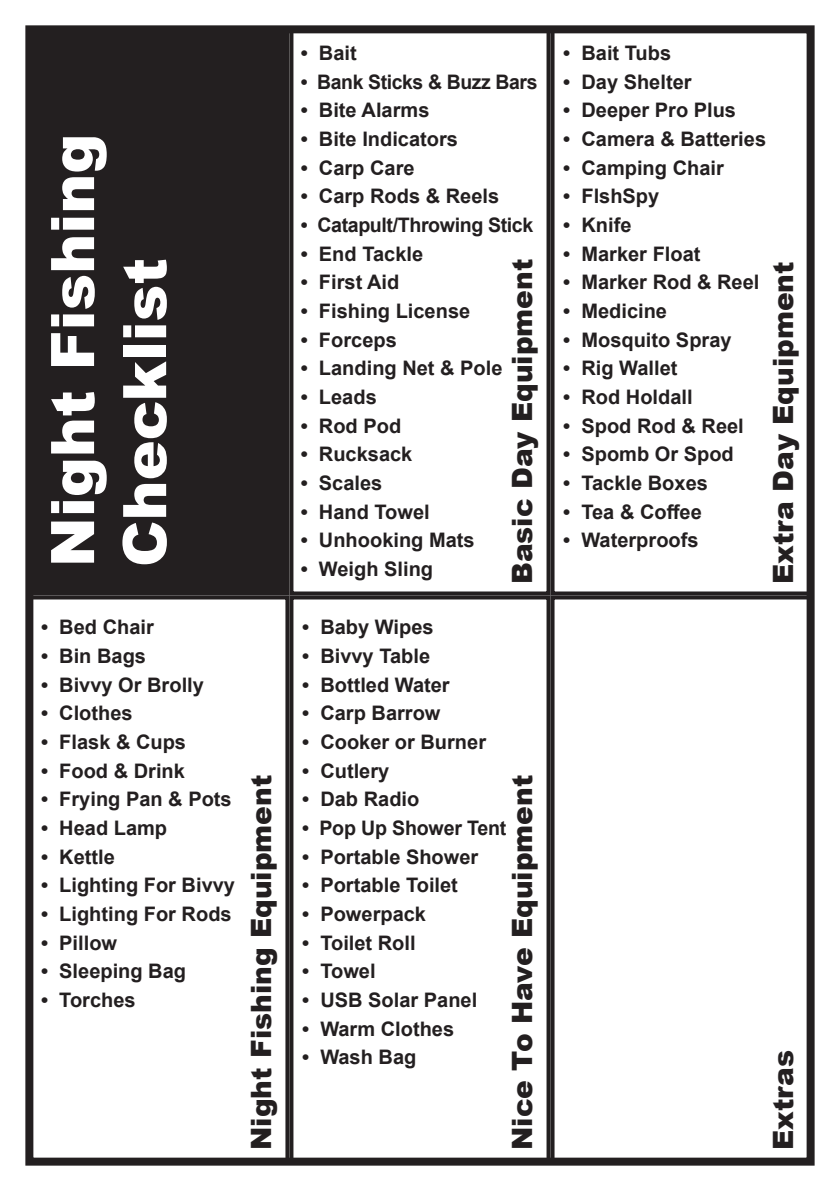
<style>
.page{position:relative;width:840px;height:1191px;background:#fff}
.page>*{position:absolute;margin:0;border:0;box-sizing:border-box;transform-origin:0 0}
.t1{font:900 60px/72px "Arial";color:#fff}
.t2{font:900 28px "Arial";color:#231f20}
.t3{font:700 20px "Arial";color:#231f20}
.t4{font:700 20px "Arial";letter-spacing:-.02em;color:#231f20}
</style>
<div class="page">
<div style="left:30px;top:30px;width:257px;height:563px;background:#231f20"></div>
<div style="left:28px;top:28px;width:261px;height:567px;border:4px solid #231f20"></div>
<div style="left:289px;top:28px;width:261px;height:567px;border:4px solid #231f20"></div>
<div style="left:550px;top:28px;width:261px;height:567px;border:4px solid #231f20"></div>
<div style="left:28px;top:595px;width:261px;height:567px;border:4px solid #231f20"></div>
<div style="left:289px;top:595px;width:261px;height:567px;border:4px solid #231f20"></div>
<div style="left:550px;top:595px;width:261px;height:567px;border:4px solid #231f20"></div>
<div style="left:25px;top:25px;width:789px;height:1140px;border:8px solid #231f20"></div>
<p class="t1" style="left:35px;top:567px;width:435px;rotate:-90deg">Night Fishing<br>Checklist</p>
<p class="t3" style="left:41px;top:613px;width:114px">• Bed Chair</p>
<p class="t3" style="left:41px;top:641px;width:106px">• Bin Bags</p>
<p class="t3" style="left:41px;top:670px;width:164px">• Bivvy Or Brolly</p>
<p class="t3" style="left:41px;top:699px;width:93px">• Clothes</p>
<p class="t3" style="left:41px;top:727px;width:146px">• Flask &amp; Cups</p>
<p class="t3" style="left:41px;top:756px;width:145px">• Food &amp; Drink</p>
<p class="t3" style="left:41px;top:785px;width:192px">• Frying Pan &amp; Pots</p>
<p class="t3" style="left:41px;top:813px;width:127px">• Head Lamp</p>
<p class="t3" style="left:41px;top:842px;width:75px">• Kettle</p>
<p class="t3" style="left:41px;top:871px;width:195px">• Lighting For Bivvy</p>
<p class="t3" style="left:41px;top:900px;width:192px">• Lighting For Rods</p>
<p class="t3" style="left:41px;top:928px;width:77px">• Pillow</p>
<p class="t3" style="left:41px;top:957px;width:146px">• Sleeping Bag</p>
<p class="t3" style="left:41px;top:986px;width:96px">• Torches</p>
<p class="t3" style="left:300px;top:39px;width:57px">• Bait</p>
<p class="t4" style="left:300px;top:67px;width:238px">• Bank Sticks &amp; Buzz Bars</p>
<p class="t3" style="left:300px;top:96px;width:130px">• Bite Alarms</p>
<p class="t3" style="left:300px;top:125px;width:159px">• Bite Indicators</p>
<p class="t3" style="left:300px;top:153px;width:115px">• Carp Care</p>
<p class="t3" style="left:300px;top:182px;width:200px">• Carp Rods &amp; Reels</p>
<p class="t4" style="left:300px;top:211px;width:234px">• Catapult/Throwing Stick</p>
<p class="t3" style="left:300px;top:239px;width:124px">• End Tackle</p>
<p class="t3" style="left:300px;top:268px;width:100px">• First Aid</p>
<p class="t3" style="left:300px;top:297px;width:171px">• Fishing License</p>
<p class="t3" style="left:300px;top:325px;width:97px">• Forceps</p>
<p class="t3" style="left:300px;top:354px;width:203px">• Landing Net &amp; Pole</p>
<p class="t3" style="left:300px;top:383px;width:77px">• Leads</p>
<p class="t3" style="left:300px;top:411px;width:102px">• Rod Pod</p>
<p class="t3" style="left:300px;top:440px;width:113px">• Rucksack</p>
<p class="t3" style="left:300px;top:469px;width:83px">• Scales</p>
<p class="t3" style="left:300px;top:498px;width:130px">• Hand Towel</p>
<p class="t3" style="left:300px;top:526px;width:175px">• Unhooking Mats</p>
<p class="t3" style="left:300px;top:555px;width:134px">• Weigh Sling</p>
<p class="t3" style="left:563px;top:39px;width:109px">• Bait Tubs</p>
<p class="t3" style="left:563px;top:67px;width:130px">• Day Shelter</p>
<p class="t3" style="left:563px;top:96px;width:174px">• Deeper Pro Plus</p>
<p class="t3" style="left:563px;top:125px;width:204px">• Camera &amp; Batteries</p>
<p class="t3" style="left:563px;top:153px;width:162px">• Camping Chair</p>
<p class="t3" style="left:563px;top:182px;width:97px">• FlshSpy</p>
<p class="t3" style="left:563px;top:211px;width:70px">• Knife</p>
<p class="t3" style="left:563px;top:239px;width:139px">• Marker Float</p>
<p class="t3" style="left:563px;top:268px;width:197px">• Marker Rod &amp; Reel</p>
<p class="t3" style="left:563px;top:297px;width:105px">• Medicine</p>
<p class="t3" style="left:563px;top:325px;width:170px">• Mosquito Spray</p>
<p class="t3" style="left:563px;top:354px;width:116px">• Rig Wallet</p>
<p class="t3" style="left:563px;top:383px;width:131px">• Rod Holdall</p>
<p class="t3" style="left:563px;top:411px;width:182px">• Spod Rod &amp; Reel</p>
<p class="t3" style="left:563px;top:440px;width:172px">• Spomb Or Spod</p>
<p class="t3" style="left:563px;top:469px;width:146px">• Tackle Boxes</p>
<p class="t3" style="left:563px;top:498px;width:140px">• Tea &amp; Coffee</p>
<p class="t3" style="left:563px;top:526px;width:137px">• Waterproofs</p>
<p class="t2" style="left:501px;top:584px;width:327px;rotate:-90deg">Basic Day Equipment</p>
<p class="t2" style="left:762px;top:584px;width:324px;rotate:-90deg">Extra Day Equipment</p>
<p class="t3" style="left:302px;top:613px;width:133px">• Baby Wipes</p>
<p class="t3" style="left:302px;top:641px;width:129px">• Bivvy Table</p>
<p class="t3" style="left:302px;top:670px;width:149px">• Bottled Water</p>
<p class="t3" style="left:302px;top:699px;width:140px">• Carp Barrow</p>
<p class="t3" style="left:302px;top:727px;width:185px">• Cooker or Burner</p>
<p class="t3" style="left:302px;top:756px;width:89px">• Cutlery</p>
<p class="t3" style="left:302px;top:785px;width:119px">• Dab Radio</p>
<p class="t3" style="left:302px;top:813px;width:206px">• Pop Up Shower Tent</p>
<p class="t3" style="left:302px;top:842px;width:177px">• Portable Shower</p>
<p class="t3" style="left:302px;top:871px;width:157px">• Portable Toilet</p>
<p class="t3" style="left:302px;top:900px;width:125px">• Powerpack</p>
<p class="t3" style="left:302px;top:928px;width:115px">• Toilet Roll</p>
<p class="t3" style="left:302px;top:957px;width:75px">• Towel</p>
<p class="t3" style="left:302px;top:986px;width:176px">• USB Solar Panel</p>
<p class="t3" style="left:302px;top:1014px;width:153px">• Warm Clothes</p>
<p class="t3" style="left:302px;top:1043px;width:116px">• Wash Bag</p>
<p class="t2" style="left:240px;top:1149px;width:376px;rotate:-90deg">Night Fishing Equipment</p>
<p class="t2" style="left:501px;top:1149px;width:376px;rotate:-90deg">Nice To Have Equipment</p>
<p class="t2" style="left:762px;top:1149px;width:102px;rotate:-90deg">Extras</p>
</div>
